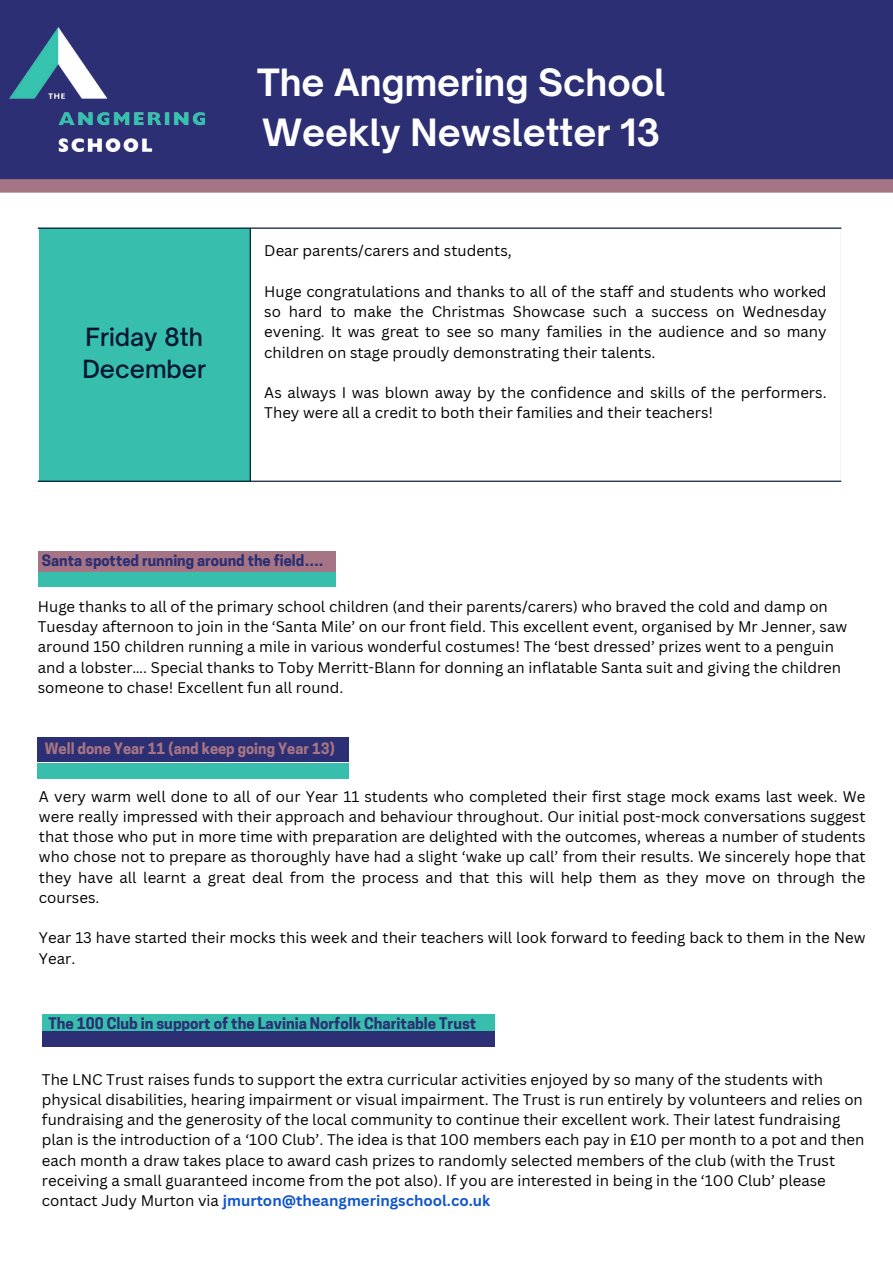
<style>
.page{position:relative;width:893px;height:1264px;background:#fff}
.page>*{position:absolute;margin:0;border:0;box-sizing:border-box;transform-origin:0 0}
.t1{font:700 36px/49.5px "Open Sauce One";color:#fff}
.t2{font:500 24px/32.5px "Open Sauce One";color:#001632}
.t3{font:15px/20.2px "Canva Sans";color:#000}
.t4{font:700 15px "Cooper Hewitt";color:#2c2f73}
.t5{font:700 14.7px "Cooper Hewitt";color:#2c2f73}
.t6{font:700 14.7px "Cooper Hewitt";color:#a67585}
.s1{font-weight:700;color:#15c}
</style>
<div class="page">
<div style="left:0;top:0;width:892px;height:181px;background:#2c2f73"></div>
<img style="left:9px;top:27px;width:195px;height:124px">
<div style="left:0;top:179px;width:892px;height:14px;background:#a67585"></div>
<div style="left:38px;top:228px;width:212px;height:253px;background:#38bead"></div>
<hr style="left:38px;top:229px;width:1px;height:251px;background:#fff">
<hr style="left:250px;top:229px;width:1px;height:251px;background:#001632">
<hr style="left:38px;top:227px;width:803px;height:2px;background:#001632">
<hr style="left:38px;top:480px;width:803px;height:2px;background:#001632">
<div style="left:38px;top:569px;width:297px;height:18px;background:#38bead"></div>
<div style="left:38px;top:737px;width:311px;height:25px;background:#2c2f73"></div>
<div style="left:38px;top:763px;width:311px;height:15px;background:#38bead"></div>
<div style="left:38px;top:551px;width:297px;height:21px;background:#a67585"></div>
<div style="left:42px;top:1013px;width:453px;height:22px;background:#38bead"></div>
<div style="left:42px;top:1031px;width:453px;height:15px;background:#2c2f73"></div>
<p class="t2" style="left:82px;top:320px;width:125px">Friday 8th<br>December</p>
<p class="t1" style="left:257px;top:58px;width:409px">The Angmering School<br>Weekly Newsletter 13</p>
<p class="t3" style="left:264px;top:240px;width:249px">Dear parents/carers and students,</p>
<p class="t3" style="left:264px;top:281px;width:563px;text-align:justify">Huge congratulations and thanks to all of the staff and students who worked so hard to make the Christmas Showcase such a success on Wednesday evening. It was great to see so many families in the audience and so many children on stage proudly demonstrating their talents.</p>
<p class="t3" style="left:264px;top:382px;width:563px">As always I was blown away by the confidence and skills of the performers.<br>They were all a credit to both their families and their teachers!</p>
<p class="t5" style="left:42px;top:555px;width:282px">Santa spotted running around the field….</p>
<p class="t3" style="left:38px;top:596px;width:810px">Huge thanks to all of the primary school children (and their parents/carers) who braved the cold and damp on Tuesday afternoon to join in the ‘Santa Mile’ on our front field. This excellent event, organised by Mr Jenner, saw around 150 children running a mile in various wonderful costumes! The ‘best dressed’ prizes went to a penguin and a lobster…. Special thanks to Toby Merritt-Blann for donning an inflatable Santa suit and giving the children someone to chase! Excellent fun all round.</p>
<p class="t6" style="left:45px;top:743px;width:291px">Well done Year 11 (and keep going Year 13)</p>
<p class="t3" style="left:39px;top:785px;width:828px;text-align:justify">A very warm well done to all of our Year 11 students who completed their first stage mock exams last week. We were really impressed with their approach and behaviour throughout. Our initial post-mock conversations suggest that those who put in more time with preparation are delighted with the outcomes, whereas a number of students who chose not to prepare as thoroughly have had a slight ‘wake up call’ from their results. We sincerely hope that they have all learnt a great deal from the process and that this will help them as they move on through the courses.</p>
<p class="t3" style="left:39px;top:927px;width:828px">Year 13 have started their mocks this week and their teachers will look forward to feeding back to them in the New<br>Year.</p>
<p class="t4" style="left:48px;top:1017px;width:429px">The 100 Club in support of the Lavinia Norfolk Charitable Trust</p>
<p class="t3" style="left:42px;top:1068px;width:824px">The LNC Trust raises funds to support the extra curricular activities enjoyed by so many of the students with physical disabilities, hearing impairment or visual impairment. The Trust is run entirely by volunteers and relies on fundraising and the generosity of the local community to continue their excellent work. Their latest fundraising plan is the introduction of a ‘100 Club’. The idea is that 100 members each pay in £10 per month to a pot and then each month a draw takes place to award cash prizes to randomly selected members of the club (with the Trust receiving a small guaranteed income from the pot also). If you are interested in being in the ‘100 Club’ please contact Judy Murton via <span class="s1">jmurton@theangmeringschool.co.uk</span></p>
</div>
